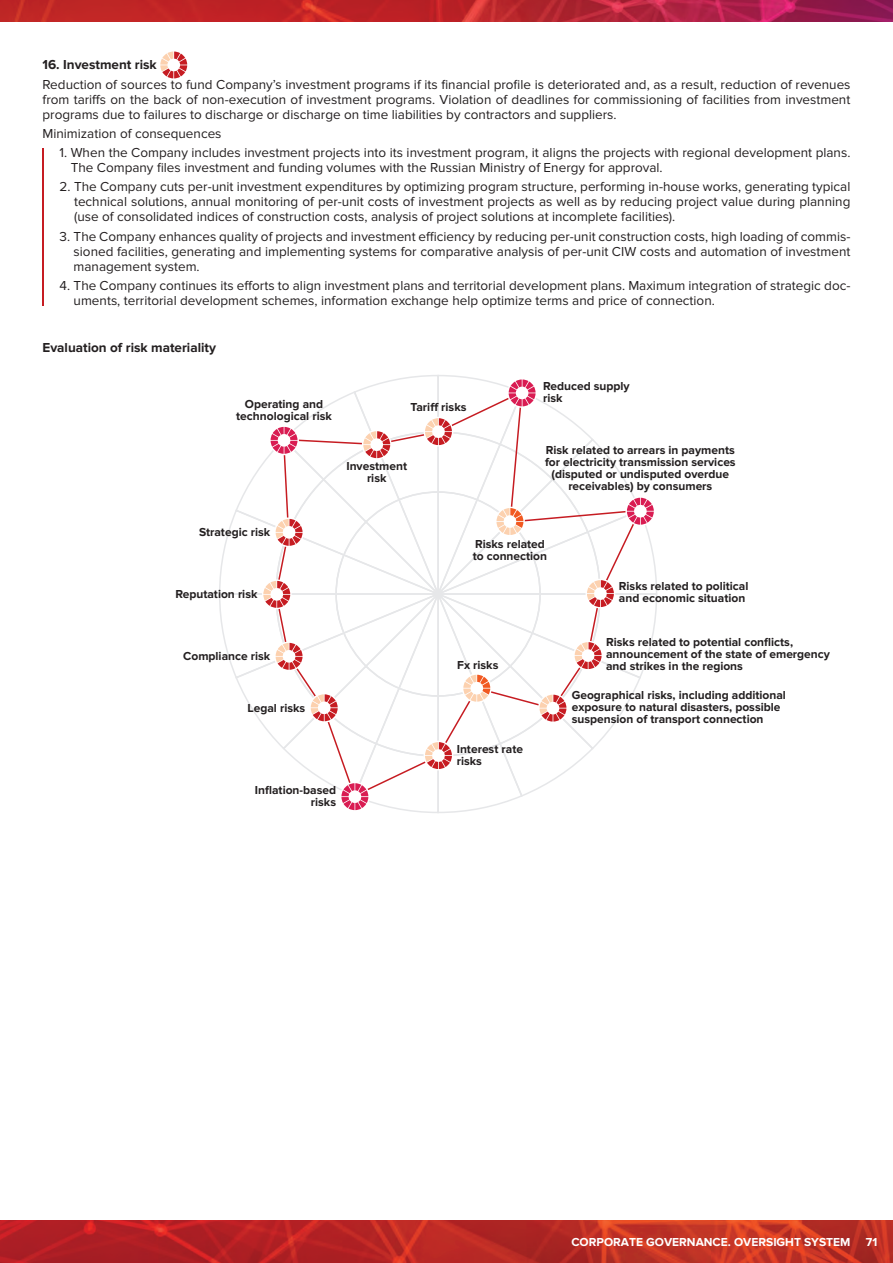
<style>
.page{position:relative;width:893px;height:1263px;background:#fff}
.page>*{position:absolute;margin:0;border:0;box-sizing:border-box;transform-origin:0 0}
.text{font:13.5px/15px "Proxima Nova";color:#231f20;text-align:justify}
.bold{font:700 13.5px "Proxima Nova";color:#231f20}
.t1{font:700 12px/12px "Proxima Nova";color:#231f20}
.t2{font:700 12px "Proxima Nova";color:#fff}
</style>
<div class="page">
<img style="left:0;top:1220px;width:893px;height:43px">
<img style="left:0;top:0;width:893px;height:21px">
<svg style="left:219px;top:375px;width:439px;height:438px"></svg>
<svg style="left:160px;top:52px;width:27px;height:26px"></svg>
<hr style="left:43px;top:148px;width:1px;height:158px;background:#c61c22">
<p class="bold" style="left:43px;top:57px;width:116px">16. Investment risk</p>
<p class="text" style="left:43px;top:77px;width:809px">Reduction of sources to fund Company’s investment programs if its financial profile is deteriorated and, as a result, reduction of revenues from tariffs on the back of non-execution of investment programs. Violation of deadlines for commissioning of facilities from investment programs due to failures to discharge or discharge on time liabilities by contractors and suppliers.</p>
<p class="text" style="left:43px;top:126px;width:181px">Minimization of consequences</p>
<p class="text" style="left:71px;top:145px;width:781px;text-indent:-11px">1. When the Company includes investment projects into its investment program, it aligns the projects with regional development plans.<br>The Company files investment and funding volumes with the Russian Ministry of Energy for approval.</p>
<p class="text" style="left:74px;top:180px;width:778px;text-indent:-15px">2. The Company cuts per-unit investment expenditures by optimizing program structure, performing in-house works, generating typical technical solutions, annual monitoring of per-unit costs of investment projects as well as by reducing project value during planning (use of consolidated indices of construction costs, analysis of project solutions at incomplete facilities).</p>
<p class="text" style="left:74px;top:229px;width:778px;text-indent:-14px">3. The Company enhances quality of projects and investment efficiency by reducing per-unit construction costs, high loading of commis&shy;sioned facilities, generating and implementing systems for comparative analysis of per-unit CIW costs and automation of investment management system.</p>
<p class="text" style="left:74px;top:278px;width:778px;text-indent:-14px">4. The Company continues its efforts to align investment plans and territorial development plans. Maximum integration of strategic doc&shy;uments, territorial development schemes, information exchange help optimize terms and price of connection.</p>
<p class="bold" style="left:43px;top:340px;width:175px">Evaluation of risk materiality</p>
<p class="t1" style="left:236px;top:399px;width:97px;text-align:center">Operating and technological risk</p>
<p class="t1" style="left:199px;top:526px;width:73px">Strategic risk</p>
<p class="t1" style="left:175px;top:588px;width:84px">Reputation risk</p>
<p class="t1" style="left:410px;top:401px;width:58px">Tariff risks</p>
<p class="t1" style="left:346px;top:460px;width:62px;text-align:center">Investment risk</p>
<p class="t1" style="left:543px;top:380px;width:88px">Reduced supply risk</p>
<p class="t1" style="left:545px;top:444px;width:192px;text-align:center">Risk related to arrears in payments for electricity transmission services (disputed or undisputed overdue receivables) by consumers</p>
<p class="t1" style="left:473px;top:538px;width:76px">Risks related to connection</p>
<p class="t1" style="left:619px;top:580px;width:131px">Risks related to political and economic situation</p>
<p class="t1" style="left:183px;top:650px;width:89px">Compliance risk</p>
<p class="t1" style="left:248px;top:702px;width:59px">Legal risks</p>
<p class="t1" style="left:255px;top:784px;width:83px;text-align:right">Inflation-based risks</p>
<p class="t1" style="left:457px;top:659px;width:43px">Fx risks</p>
<p class="t1" style="left:457px;top:743px;width:68px">Interest rate risks</p>
<p class="t1" style="left:606px;top:637px;width:225px">Risks related to potential conflicts, announcement of the state of emergency and strikes in the regions</p>
<p class="t1" style="left:572px;top:689px;width:216px">Geographical risks, including additional exposure to natural disasters, possible suspension of transport connection</p>
<p class="t2" style="left:571px;top:1235px;width:281px">CORPORATE GOVERNANCE. OVERSIGHT SYSTEM</p>
<p class="t2" style="left:866px;top:1235px;width:13px">71</p>
</div>
